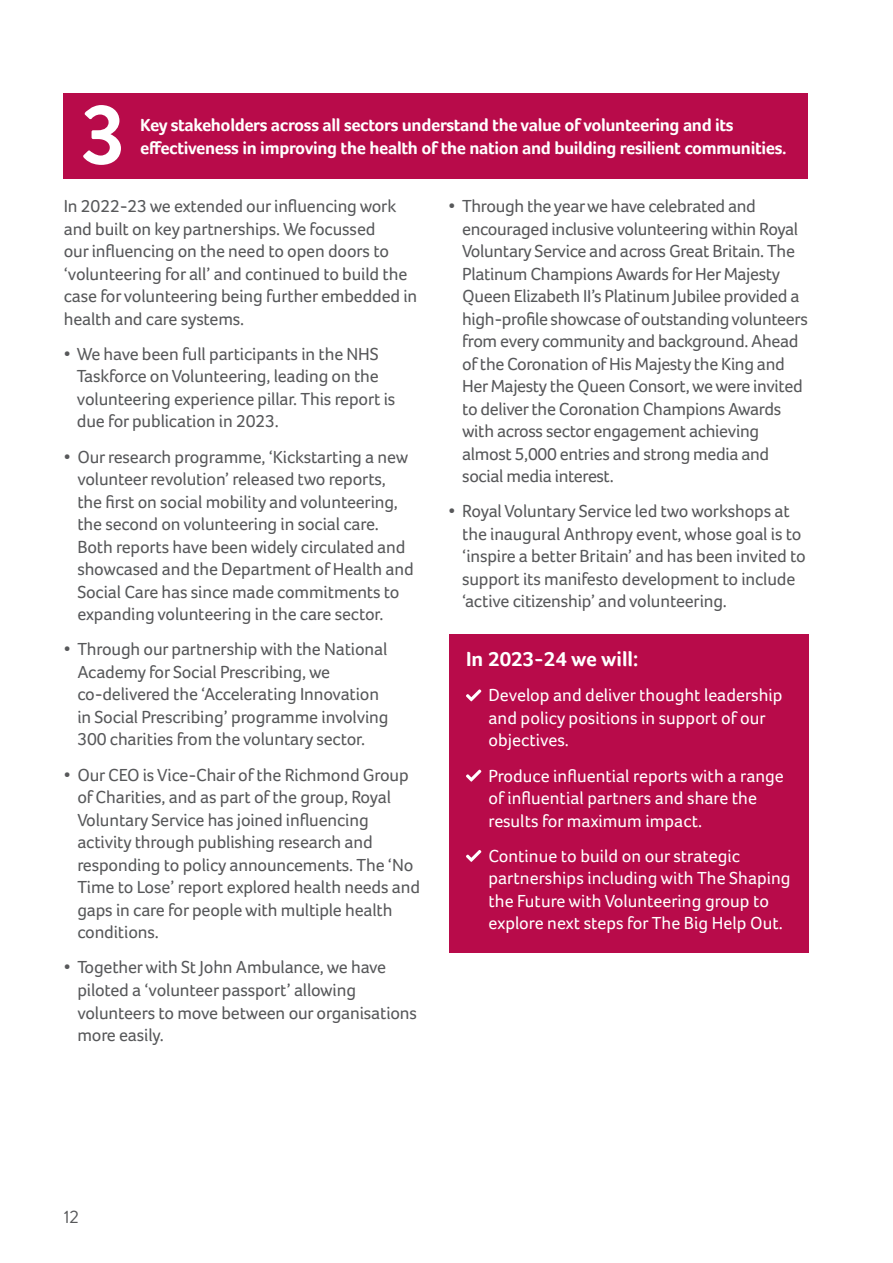
<style>
.page{position:relative;width:893px;height:1263px;background:#fff}
.page>*{position:absolute;margin:0;border:0;box-sizing:border-box;transform-origin:0 0}
.t1{font:700 85.5px "Brandon Grotesque";color:#fff}
.Body_copy{font:700 21px "Foco W";color:#fff}
.Body_copy-2{font:18px/22.5px "Foco W";letter-spacing:-.01em;color:#57585a}
.Body_copy-3{font:18px/22.5px "Foco W";color:#fff}
.Body_copy-4{font:700 18px/22.5px "Foco W";letter-spacing:-.02em;color:#fff}
.t2{font:18px "Brandon Grotesque";color:#57585a}
</style>
<div class="page">
<div style="left:64px;top:94px;width:744px;height:85px;background:#b80b4a"></div>
<div style="left:449px;top:634px;width:359px;height:318px;background:#b80b4a"></div>
<svg style="left:466px;top:689px;width:15px;height:12px"></svg>
<svg style="left:466px;top:769px;width:15px;height:12px"></svg>
<svg style="left:466px;top:850px;width:15px;height:12px"></svg>
<p class="t1" style="left:80px;top:75px;width:46px">3</p>
<p class="Body_copy-4" style="left:140px;top:114px;width:648px">Key stakeholders across all sectors understand the value of volunteering and its effectiveness in improving the health of the nation and building resilient communities.</p>
<p class="Body_copy-2" style="left:64px;top:195px;width:355px">In 2022-23 we extended our influencing work and built on key partnerships. We focussed<br>our influencing on the need to open doors to ‘volunteering for all’ and continued to build the case for volunteering being further embedded in health and care systems.</p>
<p class="Body_copy-2" style="left:77px;top:342px;width:320px;text-indent:-13px">• We have been full participants in the NHS Taskforce on Volunteering, leading on the volunteering experience pillar. This report is due for publication in 2023.</p>
<p class="Body_copy-2" style="left:77px;top:445px;width:338px;text-indent:-14px">• Our research programme, ‘Kickstarting a new volunteer revolution’ released two reports, the first on social mobility and volunteering, the second on volunteering in social care.<br>Both reports have been widely circulated and showcased and the Department of Health and Social Care has since made commitments to expanding volunteering in the care sector.</p>
<p class="Body_copy-2" style="left:77px;top:638px;width:313px;text-indent:-14px">• Through our partnership with the National Academy for Social Prescribing, we co-delivered the ‘Accelerating Innovation in Social Prescribing’ programme involving 300 charities from the voluntary sector.</p>
<p class="Body_copy-2" style="left:77px;top:763px;width:344px;text-indent:-14px">• Our CEO is Vice-Chair of the Richmond Group of Charities, and as part of the group, Royal Voluntary Service has joined influencing activity through publishing research and responding to policy announcements. The ‘No Time to Lose’ report explored health needs and gaps in care for people with multiple health conditions.</p>
<p class="Body_copy-2" style="left:77px;top:956px;width:341px;text-indent:-14px">• Together with St John Ambulance, we have piloted a ‘volunteer passport’ allowing volunteers to move between our organisations more easily.</p>
<p class="Body_copy-2" style="left:462px;top:195px;width:347px;text-indent:-14px">• Through the year we have celebrated and encouraged inclusive volunteering within Royal Voluntary Service and across Great Britain. The Platinum Champions Awards for Her Majesty Queen Elizabeth II’s Platinum Jubilee provided a high-profile showcase of outstanding volunteers from every community and background. Ahead of the Coronation of His Majesty the King and Her Majesty the Queen Consort, we were invited to deliver the Coronation Champions Awards with across sector engagement achieving almost 5,000 entries and strong media and social media interest.</p>
<p class="Body_copy-2" style="left:462px;top:500px;width:345px;text-indent:-14px">• Royal Voluntary Service led two workshops at the inaugural Anthropy event, whose goal is to ‘inspire a better Britain’ and has been invited to support its manifesto development to include ‘active citizenship’ and volunteering.</p>
<p class="Body_copy" style="left:466px;top:647px;width:174px">In 2023-24 we will:</p>
<p class="Body_copy-3" style="left:488px;top:684px;width:296px">Develop and deliver thought leadership and policy positions in support of our objectives.</p>
<p class="Body_copy-3" style="left:488px;top:764px;width:297px">Produce influential reports with a range of influential partners and share the results for maximum impact.</p>
<p class="Body_copy-3" style="left:488px;top:844px;width:304px">Continue to build on our strategic partnerships including with The Shaping the Future with Volunteering group to explore next steps for The Big Help Out.</p>
<p class="t2" style="left:64px;top:1204px;width:17px">12</p>
</div>
